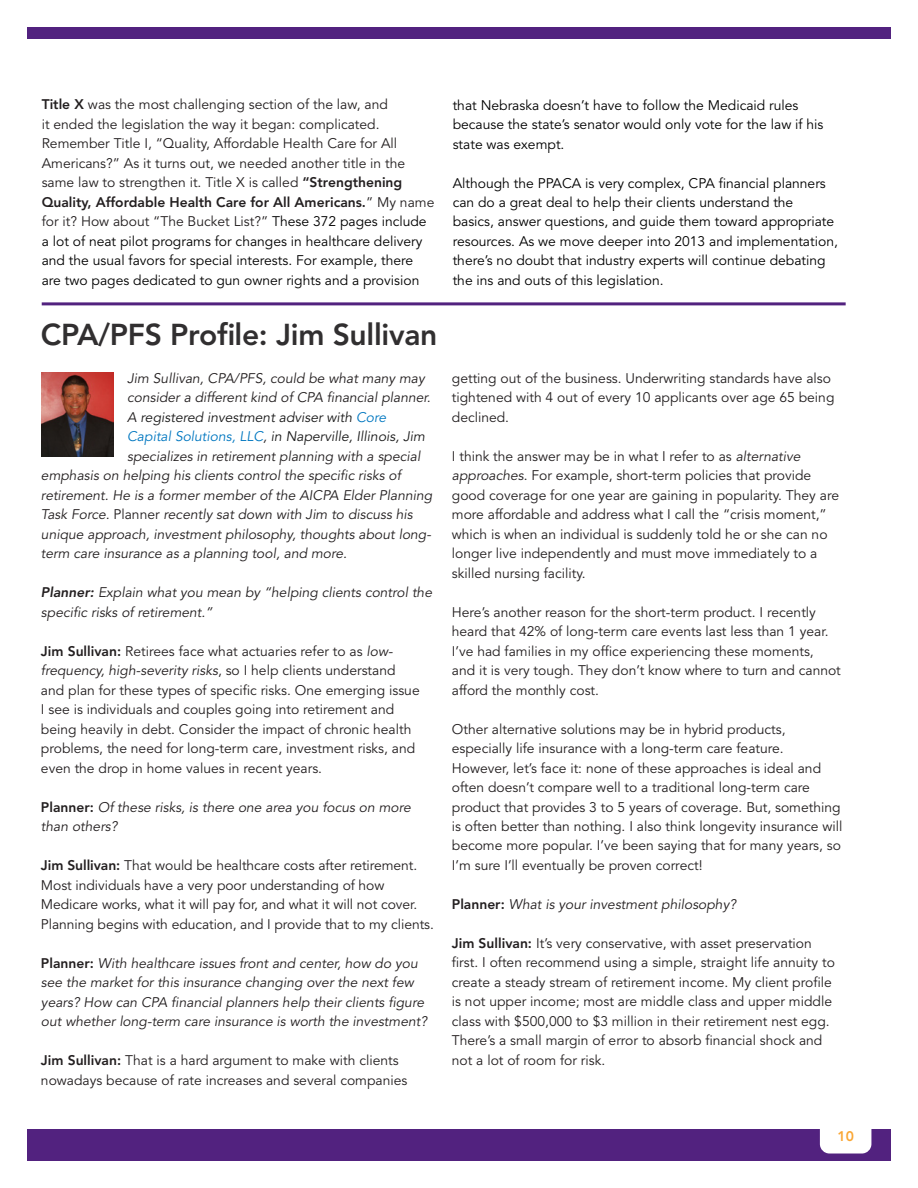
<style>
.page{position:relative;width:918px;height:1188px;background:#fff}
.page>*{position:absolute;margin:0;border:0;box-sizing:border-box;transform-origin:0 0}
.t1{font:800 30px "Avenir";letter-spacing:-.01em;color:#312f30}
.t2{font:13.8px/19.5px "Avenir";color:#231f20}
.t3{font:italic 13.8px/19.5px "Avenir";color:#231f20}
.t4{font:13.8px/19.5px "Avenir";color:#000}
.t5{font:italic 13.8px "Avenir";color:#1a1a1a}
.t6{font:800 13.8px "Avenir";color:#faa633}
.s1{font-weight:800}
.s2{color:#000}
.s3{color:#231f20}
.s4{color:#0077c0}
.s5{font-style:normal}
.s6{font-style:italic}
.s7{font-weight:800;font-style:normal}
</style>
<div class="page">
<div style="left:27px;top:27px;width:864px;height:12px;background:#52227f"></div>
<div style="left:27px;top:1129px;width:864px;height:32px;background:#52227f"></div>
<svg style="left:820px;top:1129px;width:51px;height:25px"></svg>
<hr style="left:42px;top:302px;width:804px;height:3px;background:#52227f">
<img style="left:42px;top:373px;width:72px;height:83px">
<p class="t2" style="left:42px;top:95px;width:394px"><span class="s1">Title X</span> was the most challenging section of the law, and<br>it ended the legislation the way it began: complicated.<br>Remember Title I, “Quality, Affordable Health Care for All Americans?” As it turns out, we needed another title in the same law to strengthen it. Title X is called <span class="s1">“Strengthening Quality, Affordable Health Care for All Americans.</span>” My name for it? How about “The Bucket List?” <span class="s2">These 372 pages include a lot of neat pilot programs for changes in healthcare delivery and the usual favors for special interests. For example, there are two pages dedicated to gun owner rights and a provision</span></p>
<p class="t4" style="left:453px;top:95px;width:372px">that Nebraska doesn’t have to follow the Medicaid rules because the state’s senator would only vote for the law if his state was exempt.</p>
<p class="t4" style="left:453px;top:173px;width:387px">Although the PPACA is very complex, CPA financial planners can do a great deal to help their clients understand the basics, answer questions, and guide them toward appropriate resources. As we move deeper into 2013 and implementation, there’s no doubt that industry experts will continue debating the ins and outs of this legislation.</p>
<h1 class="t1" style="left:41px;top:317px;width:398px">CPA/PFS Profile: Jim Sullivan</h1>
<p class="t3" style="left:127px;top:369px;width:299px">Jim Sullivan, CPA/PFS, could be what many may</p>
<p class="t3" style="left:127px;top:388px;width:305px">consider a different kind of CPA financial planner.</p>
<p class="t5" style="left:127px;top:409px;width:260px"><span class="s3">A</span> registered investment adviser with <span class="s4">Core</span></p>
<p class="t5" style="left:127px;top:429px;width:299px"><span class="s4">Capital Solutions, LLC</span><span class="s3">,</span> in Naperville, Illinois, Jim</p>
<p class="t3" style="left:127px;top:447px;width:295px">specializes in retirement planning with a special</p>
<p class="t3" style="left:41px;top:466px;width:361px">emphasis on helping his clients control the specific risks of</p>
<p class="t3" style="left:41px;top:486px;width:393px">retirement. He is a former member of the AICPA Elder Planning</p>
<p class="t3" style="left:41px;top:505px;width:373px">Task Force. <span class="s5">Planner</span> recently sat down with Jim to discuss his</p>
<p class="t3" style="left:41px;top:525px;width:391px">unique approach, investment philosophy, thoughts about long-</p>
<p class="t3" style="left:41px;top:544px;width:308px">term care insurance as a planning tool, and more.</p>
<p class="t3" style="left:41px;top:583px;width:393px"><span class="s1">Planner:</span> Explain what you mean by “helping clients control the specific risks of retirement.”</p>
<p class="t2" style="left:41px;top:642px;width:380px"><span class="s1">Jim Sullivan:</span> Retirees face what actuaries refer to as <span class="s6">low&shy;frequency, high-severity risks</span>, so I help clients understand and plan for these types of specific risks. One emerging issue I see is individuals and couples going into retirement and being heavily in debt. Consider the impact of chronic health problems, the need for long-term care, investment risks, and even the drop in home values in recent years.</p>
<p class="t3" style="left:41px;top:798px;width:371px"><span class="s7">Planner:</span> Of these risks, is there one area you focus on more than others?</p>
<p class="t2" style="left:41px;top:856px;width:394px"><span class="s1">Jim Sullivan:</span> That would be healthcare costs after retirement.<br>Most individuals have a very poor understanding of how Medicare works, what it will pay for, and what it will not cover.<br>Planning begins with education, and I provide that to my clients.</p>
<p class="t3" style="left:41px;top:954px;width:388px"><span class="s7">Planner:</span> With healthcare issues front and center, how do you see the market for this insurance changing over the next few years? How can CPA financial planners help their clients figure out whether long-term care insurance is worth the investment?</p>
<p class="t2" style="left:41px;top:1051px;width:368px"><span class="s1">Jim Sullivan:</span> That is a hard argument to make with clients nowadays because of rate increases and several companies</p>
<p class="t2" style="left:452px;top:368px;width:384px">getting out of the business. Underwriting standards have also tightened with 4 out of every 10 applicants over age 65 being declined.</p>
<p class="t2" style="left:452px;top:446px;width:389px">I think the answer may be in what I refer to as <span class="s6">alternative approaches</span>. For example, short-term policies that provide good coverage for one year are gaining in popularity. They are more affordable and address what I call the “crisis moment,” which is when an individual is suddenly told he or she can no longer live independently and must move immediately to a skilled nursing facility.</p>
<p class="t2" style="left:452px;top:602px;width:391px">Here’s another reason for the short-term product. I recently heard that 42% of long-term care events last less than 1 year.<br>I’ve had families in my office experiencing these moments,<br>and it is very tough. They don’t know where to turn and cannot afford the monthly cost.</p>
<p class="t2" style="left:452px;top:719px;width:392px">Other alternative solutions may be in hybrid products, especially life insurance with a long-term care feature.<br>However, let’s face it: none of these approaches is ideal and often doesn’t compare well to a traditional long-term care product that provides 3 to 5 years of coverage. But, something is often better than nothing. I also think longevity insurance will become more popular. I’ve been saying that for many years, so I’m sure I’ll eventually be proven correct!</p>
<p class="t3" style="left:452px;top:895px;width:286px"><span class="s7">Planner:</span> What is your investment philosophy?</p>
<p class="t2" style="left:452px;top:934px;width:385px"><span class="s1">Jim Sullivan:</span> It’s very conservative, with asset preservation first. I often recommend using a simple, straight life annuity to create a steady stream of retirement income. My client profile is not upper income; most are middle class and upper middle class with $500,000 to $3 million in their retirement nest egg.<br>There’s a small margin of error to absorb financial shock and not a lot of room for risk.</p>
<p class="t6" style="left:837px;top:1128px;width:18px">10</p>
</div>
